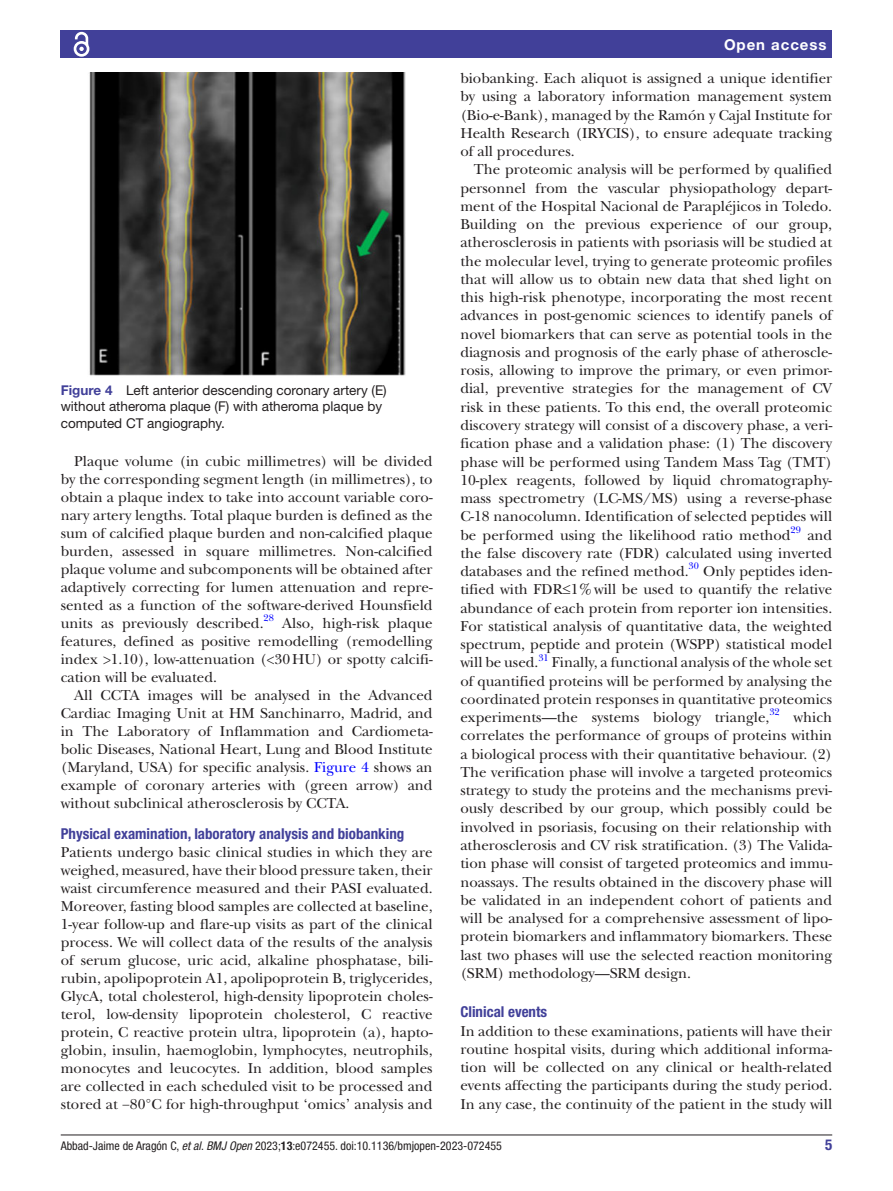
<style>
.page{position:relative;width:893px;height:1191px;background:#fff}
.page>*{position:absolute;margin:0;border:0;box-sizing:border-box;transform-origin:0 0}
.t1{font:15px/18.3px "New Baskerville";color:#231f20;text-align:justify}
.t2{font:700 condensed 15px "Helvetica Neue LT Std";color:#414099}
.t3{font:700 15px "Helvetica Neue LT Std";letter-spacing:.065em;color:#fff}
.t4{font:13.5px/16.2px "Helvetica Neue LT Std";color:#231f20}
.t5{font:condensed 12px "Helvetica Neue LT Std";color:#231f20}
.t6{font:9.9px "New Baskerville";color:#00f}
.s1{font-weight:700;color:#414099}
.s2{color:#00f}
.s3{font-style:italic}
.s4{font-weight:700}
</style>
<div class="page">
<hr style="left:61px;top:1134px;width:771px;height:1px;background:#231f20">
<div style="left:61px;top:31px;width:771px;height:27px;background:#414099"></div>
<svg style="left:73px;top:31px;width:17px;height:26px"></svg>
<img style="left:89px;top:73px;width:317px;height:303px">
<p class="t4" style="left:61px;top:382px;width:328px"><span class="s1">Figure 4</span> Left anterior descending coronary artery (E) without atheroma plaque (F) with atheroma plaque by computed CT angiography.</p>
<p class="t1" style="left:61px;top:452px;width:373px;text-indent:14px">Plaque volume (in cubic millimetres) will be divided by the corresponding segment length (in millimetres), to obtain a plaque index to take into account variable coro&shy;nary artery lengths. Total plaque burden is defined as the sum of calcified plaque burden and non-calcified plaque burden, assessed in square millimetres. Non-calcified plaque volume and subcomponents will be obtained after adaptively correcting for lumen attenuation and repre&shy;sented as a function of the software-derived Hounsfield units as previously described.</p>
<p class="t6" style="left:264px;top:612px;width:12px">28</p>
<p class="t1" style="left:61px;top:614px;width:373px;text-indent:222px">Also, high-risk plaque features, defined as positive remodelling (remodelling index &gt;1.10), low-attenuation (&lt;30HU) or spotty calcifi&shy;cation will be evaluated.</p>
<p class="t1" style="left:61px;top:686px;width:373px;text-indent:14px">All CCTA images will be analysed in the Advanced Cardiac Imaging Unit at HM Sanchinarro, Madrid, and in The Laboratory of Inflammation and Cardiometa&shy;bolic Diseases, National Heart, Lung and Blood Institute (Maryland, USA) for specific analysis. <span class="s2">Figure 4</span> shows an example of coronary arteries with (green arrow) and without subclinical atherosclerosis by CCTA.</p>
<p class="t2" style="left:61px;top:825px;width:345px">Physical examination, laboratory analysis and biobanking</p>
<p class="t1" style="left:61px;top:843px;width:373px">Patients undergo basic clinical studies in which they are weighed, measured, have their blood pressure taken, their waist circumference measured and their PASI evaluated.<br>Moreover, fasting blood samples are collected at baseline, 1-year follow-up and flare-up visits as part of the clinical process. We will collect data of the results of the analysis of serum glucose, uric acid, alkaline phosphatase, bili&shy;rubin, apolipoprotein A1, apolipoprotein B, triglycerides, GlycA, total cholesterol, high-density lipoprotein choles&shy;terol, low-density lipoprotein cholesterol, C reactive protein, C reactive protein ultra, lipoprotein (a), hapto&shy;globin, insulin, haemoglobin, lymphocytes, neutrophils, monocytes and leucocytes. In addition, blood samples are collected in each scheduled visit to be processed and stored at −80°C for high-throughput ‘omics’ analysis and</p>
<p class="t3" style="left:724px;top:35px;width:104px">Open access</p>
<p class="t1" style="left:460px;top:69px;width:373px">biobanking. Each aliquot is assigned a unique identifier by using a laboratory information management system (Bio-e-Bank), managed by the Ramón y Cajal Institute for Health Research (IRYCIS), to ensure adequate tracking of all procedures.</p>
<p class="t1" style="left:460px;top:160px;width:373px;text-indent:14px">The proteomic analysis will be performed by qualified personnel from the vascular physiopathology depart&shy;ment of the Hospital Nacional de Parapléjicos in Toledo.<br>Building on the previous experience of our group, atherosclerosis in patients with psoriasis will be studied at the molecular level, trying to generate proteomic profiles that will allow us to obtain new data that shed light on this high-risk phenotype, incorporating the most recent advances in post-genomic sciences to identify panels of novel biomarkers that can serve as potential tools in the diagnosis and prognosis of the early phase of atheroscle&shy;rosis, allowing to improve the primary, or even primor&shy;dial, preventive strategies for the management of CV risk in these patients. To this end, the overall proteomic discovery strategy will consist of a discovery phase, a veri&shy;fication phase and a validation phase: (1) The discovery phase will be performed using Tandem Mass Tag (TMT)<br>10-plex reagents, followed by liquid chromatography&shy;mass spectrometry (LC-MS/MS) using a reverse-phase C-18 nanocolumn. Identification of selected peptides will be performed using the likelihood ratio method</p>
<p class="t6" style="left:791px;top:524px;width:12px">29</p>
<p class="t1" style="left:460px;top:525px;width:373px;text-indent:347px">and the false discovery rate (FDR) calculated using inverted databases and the refined method.</p>
<p class="t6" style="left:689px;top:560px;width:12px">30</p>
<p class="t1" style="left:460px;top:562px;width:373px;text-indent:243px">Only peptides iden&shy;tified with FDR≤1%will be used to quantify the relative abundance of each protein from reporter ion intensities.<br>For statistical analysis of quantitative data, the weighted spectrum, peptide and protein (WSPP) statistical model will be used.</p>
<p class="t6" style="left:538px;top:651px;width:12px">31</p>
<p class="t1" style="left:460px;top:653px;width:373px;text-indent:91px">Finally, a functional analysis of the whole set of quantified proteins will be performed by analysing the coordinated protein responses in quantitative proteomics experiments—the systems biology triangle,</p>
<p class="t6" style="left:769px;top:706px;width:12px">32</p>
<p class="t1" style="left:460px;top:708px;width:373px;text-indent:333px">which correlates the performance of groups of proteins within a biological process with their quantitative behaviour. (2)<br>The verification phase will involve a targeted proteomics strategy to study the proteins and the mechanisms previ&shy;ously described by our group, which possibly could be involved in psoriasis, focusing on their relationship with atherosclerosis and CV risk stratification. (3) The Valida&shy;tion phase will consist of targeted proteomics and immu&shy;noassays. The results obtained in the discovery phase will be validated in an independent cohort of patients and will be analysed for a comprehensive assessment of lipo&shy;protein biomarkers and inflammatory biomarkers. These last two phases will use the selected reaction monitoring (SRM) methodology—SRM design.</p>
<p class="t2" style="left:460px;top:1003px;width:88px">Clinical events</p>
<p class="t1" style="left:460px;top:1021px;width:373px">In addition to these examinations, patients will have their routine hospital visits, during which additional informa&shy;tion will be collected on any clinical or health-related events affecting the participants during the study period.<br>In any case, the continuity of the patient in the study will</p>
<p class="t5" style="left:61px;top:1138px;width:443px">Abbad-Jaime de Aragón C, <span class="s3">et al</span>. <span class="s3">BMJ Open</span> 2023;<span class="s4">13</span>:e072455. doi:10.1136/bmjopen-2023-072455</p>
<p class="t2" style="left:825px;top:1135px;width:9px">5</p>
</div>
